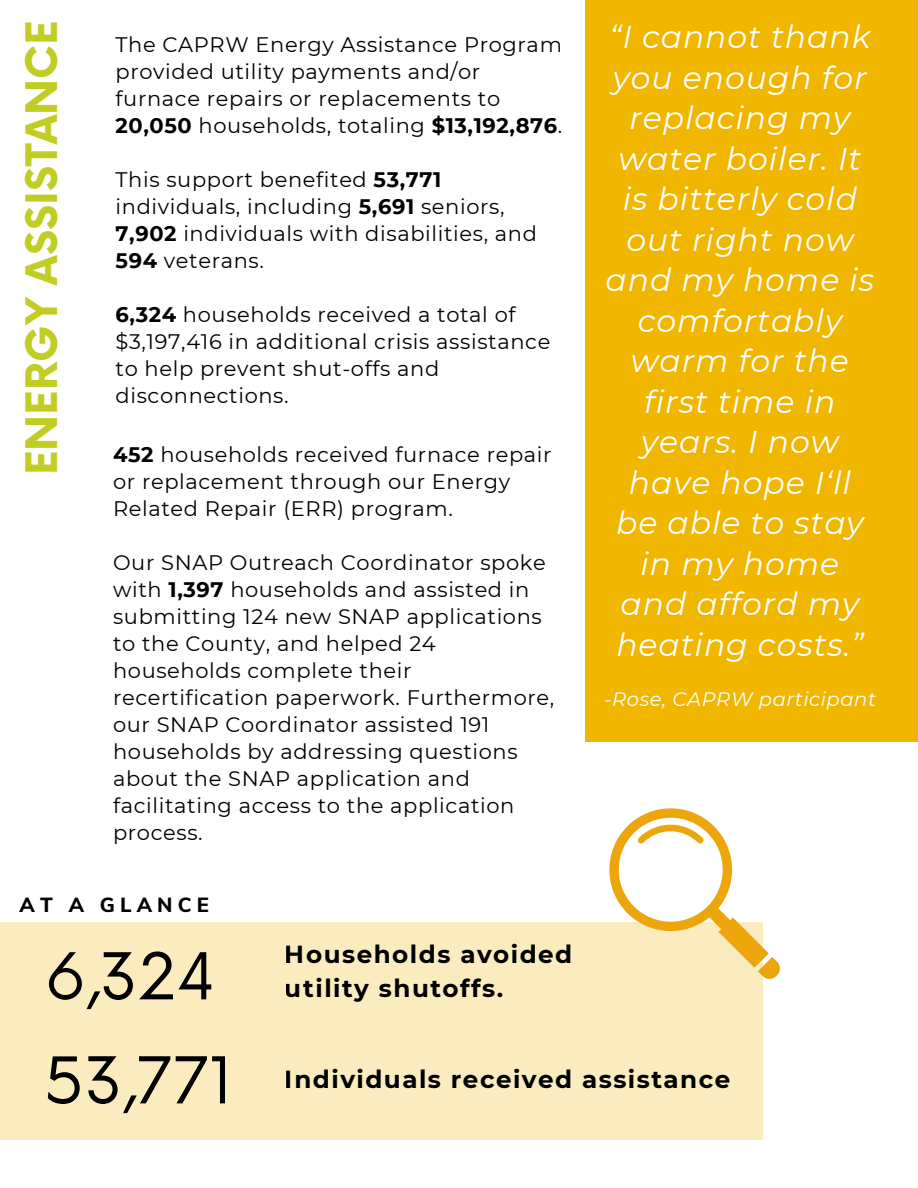
<style>
.page{position:relative;width:918px;height:1188px;background:#fff}
.page>*{position:absolute;margin:0;border:0;box-sizing:border-box;transform-origin:0 0}
.t1{font:62.85px "Now";color:#000}
.t2{font:700 42.3px "Now";color:#c2cd23}
.t3{font:italic 31.5px/40.5px "Montserrat";letter-spacing:.03em;color:#fff;text-align:center}
.t4{font:700 24.6px/34.3px "Montserrat";letter-spacing:.06em;color:#000}
.t5{font:21px/27px "Montserrat";letter-spacing:.03em;color:#000}
.t6{font:800 20.4px "Nunito Sans";letter-spacing:.25em;color:#000}
.t7{font:italic 19.5px "Montserrat";letter-spacing:.03em;color:#fff}
.s1{font-weight:700}
</style>
<div class="page">
<div style="left:586px;top:0;width:332px;height:742px;background:#f0b600"></div>
<div style="left:0;top:922px;width:763px;height:218px;background:#fbecc0"></div>
<svg style="left:609px;top:808px;width:171px;height:171px"></svg>
<h2 class="t2" style="left:19px;top:475px;width:457px;rotate:-90deg">ENERGY ASSISTANCE</h2>
<h3 class="t5" style="left:116px;top:31px;width:448px">The CAPRW Energy Assistance Program provided utility payments and/or furnace repairs or replacements to <span class="s1">20,050</span> households, totaling <span class="s1">$13,192,876</span>.</h3>
<p class="t5" style="left:116px;top:166px;width:423px">This support benefited <span class="s1">53,771 </span>individuals, including <span class="s1">5,691</span> seniors,<br><span class="s1">7,902</span> individuals with disabilities, and<br><span class="s1">594</span> veterans.</p>
<p class="t5" style="left:116px;top:301px;width:436px"><span class="s1">6,324</span> households received a total of $3,197,416 in additional crisis assistance to help prevent shut-offs and disconnections.</p>
<p class="t5" style="left:113px;top:441px;width:440px"><span class="s1">452</span> households received furnace repair or replacement through our Energy<br>Related Repair (ERR) program.</p>
<p class="t5" style="left:113px;top:549px;width:443px">Our SNAP Outreach Coordinator spoke with <span class="s1">1,397</span> households and assisted in submitting 124 new SNAP applications to the County, and helped 24 households complete their recertification paperwork. Furthermore, our SNAP Coordinator assisted 191 households by addressing questions about the SNAP application and facilitating access to the application process.</p>
<p class="t6" style="left:20px;top:892px;width:191px">AT A GLANCE</p>
<p class="t1" style="left:45px;top:942px;width:172px">6,324</p>
<p class="t4" style="left:285px;top:937px;width:289px">Households avoided utility shutoffs.</p>
<h1 class="t3" style="left:605px;top:17px;width:270px">“I cannot thank you enough for replacing my water boiler. It is bitterly cold out right now and my home is comfortably warm for the first time in years. I now have hope I‘ll be able to stay in my home and afford my heating costs.”</h1>
<h1 class="t7" style="left:604px;top:688px;width:273px">-Rose, CAPRW participant</h1>
<h5 class="t1" style="left:45px;top:1046px;width:190px">53,771</h5>
<p class="t4" style="left:285px;top:1062px;width:447px">Individuals received assistance</p>
</div>
